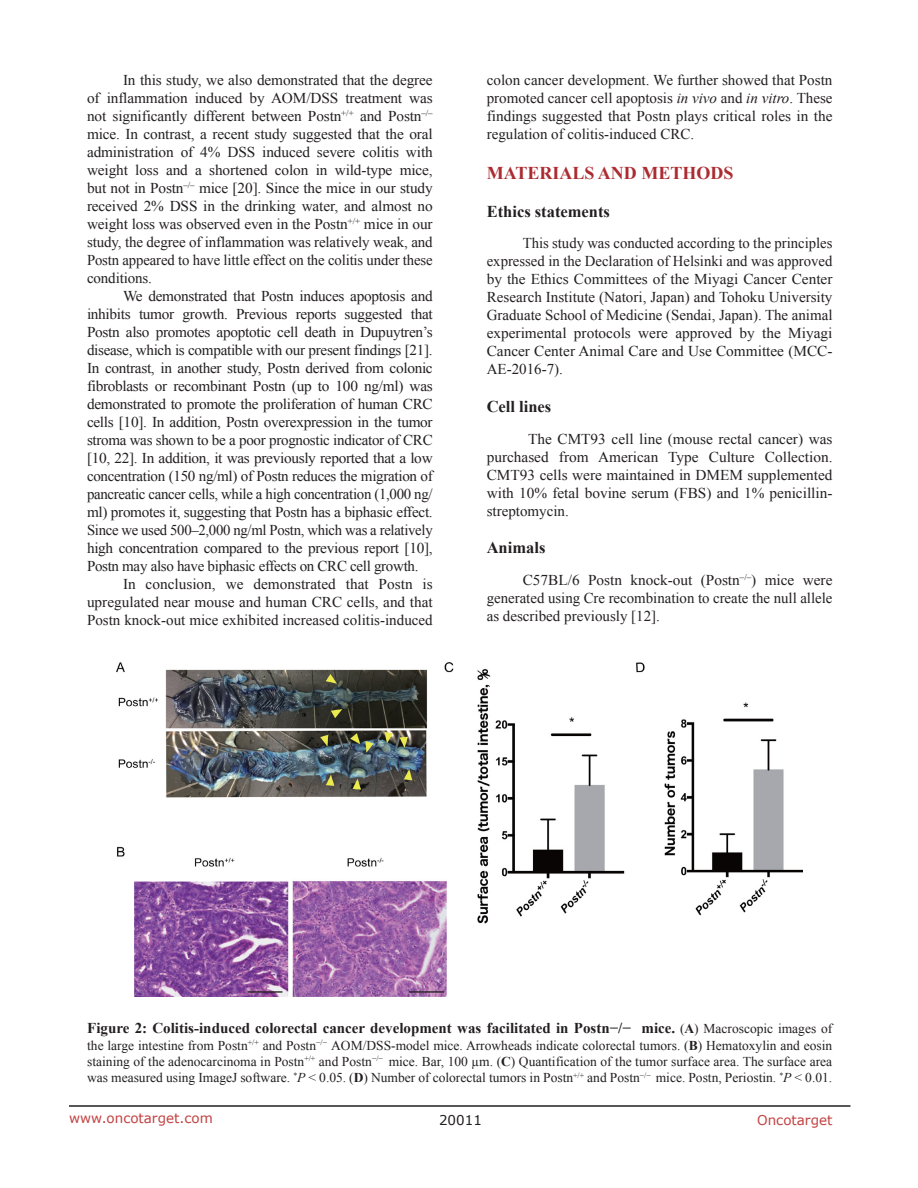
<style>
.page{position:relative;width:918px;height:1188px;background:#fff}
.page>*{position:absolute;margin:0;border:0;box-sizing:border-box;transform-origin:0 0}
.Heading{font:700 18px "Times New Roman";color:#ac2b31}
.SubHeading{font:700 16.5px "Times New Roman";color:#231f20}
.sub_heading_1{font:700 16.5px "Times New Roman";color:#231f20}
.BodyText{font:15px/18px "Times New Roman";color:#231f20;text-align:justify}
.Figuretrx{font:700 15px "Times New Roman";color:#231f20}
.Figuretrx-2{font:13.5px/16.2px "Times New Roman";color:#231f20;text-align:justify}
.t1{font:13.5px "Verdana";color:#c24141}
.t2{font:13.5px "Verdana";color:#231f20}
.s1{font-style:italic}
.s2{font-weight:400;font-size:13.5px}
.s3{font-size:13.5px}
.s4{font-weight:700}
</style>
<div class="page">
<hr style="left:69px;top:1105px;width:781px;height:2px;background:#231f20">
<img style="left:117px;top:662px;width:686px;height:334px">
<p class="BodyText" style="left:87px;top:71px;width:347px;text-indent:36px">In this study, we also demonstrated that the degree of inflammation induced by AOM/DSS treatment was not significantly different between Postn<sup>+/+</sup> and Postn<sup>–/– </sup>mice. In contrast, a recent study suggested that the oral administration of 4% DSS induced severe colitis with weight loss and a shortened colon in wild-type mice, but not in Postn<sup>–/–</sup> mice [20]. Since the mice in our study received 2% DSS in the drinking water, and almost no weight loss was observed even in the Postn<sup>+/+</sup> mice in our study, the degree of inflammation was relatively weak, and Postn appeared to have little effect on the colitis under these conditions.</p>
<p class="BodyText" style="left:87px;top:287px;width:347px;text-indent:36px">We demonstrated that Postn induces apoptosis and inhibits tumor growth. Previous reports suggested that Postn also promotes apoptotic cell death in Dupuytren’s disease, which is compatible with our present findings [21].<br>In contrast, in another study, Postn derived from colonic fibroblasts or recombinant Postn (up to 100 ng/ml) was demonstrated to promote the proliferation of human CRC cells [10]. In addition, Postn overexpression in the tumor stroma was shown to be a poor prognostic indicator of CRC [10, 22]. In addition, it was previously reported that a low concentration (150 ng/ml) of Postn reduces the migration of pancreatic cancer cells, while a high concentration (1,000 ng/ ml) promotes it, suggesting that Postn has a biphasic effect.<br>Since we used 500–2,000 ng/ml Postn, which was a relatively high concentration compared to the previous report [10], Postn may also have biphasic effects on CRC cell growth.</p>
<p class="BodyText" style="left:87px;top:575px;width:347px;text-indent:36px">In conclusion, we demonstrated that Postn is upregulated near mouse and human CRC cells, and that Postn knock-out mice exhibited increased colitis-induced</p>
<p class="BodyText" style="left:487px;top:71px;width:347px">colon cancer development. We further showed that Postn promoted cancer cell apoptosis <span class="s1">in vivo</span> and <span class="s1">in vitro</span>. These findings suggested that Postn plays critical roles in the regulation of colitis-induced CRC.</p>
<p class="Heading" style="left:487px;top:161px;width:248px">MATERIALS AND METHODS</p>
<p class="SubHeading" style="left:487px;top:200px;width:125px">Ethics statements</p>
<p class="BodyText" style="left:487px;top:234px;width:347px;text-indent:36px">This study was conducted according to the principles expressed in the Declaration of Helsinki and was approved by the Ethics Committees of the Miyagi Cancer Center Research Institute (Natori, Japan) and Tohoku University Graduate School of Medicine (Sendai, Japan). The animal experimental protocols were approved by the Miyagi Cancer Center Animal Care and Use Committee (MCC-AE-2016-7).</p>
<p class="sub_heading_1" style="left:487px;top:395px;width:66px">Cell lines</p>
<p class="BodyText" style="left:487px;top:429px;width:347px;text-indent:41px">The CMT93 cell line (mouse rectal cancer) was purchased from American Type Culture Collection.<br>CMT93 cells were maintained in DMEM supplemented with 10% fetal bovine serum (FBS) and 1% penicillin&shy;streptomycin.</p>
<p class="sub_heading_1" style="left:487px;top:536px;width:60px">Animals</p>
<p class="BodyText" style="left:487px;top:571px;width:347px;text-indent:36px">C57BL/6 Postn knock-out (Postn<sup>–/–</sup>) mice were generated using Cre recombination to create the null allele as described previously [12].</p>
<p class="Figuretrx" style="left:87px;top:1018px;width:747px">Figure 2: Colitis-induced colorectal cancer development was facilitated in Postn−/− mice. <span class="s2">(</span><span class="s3">A</span><span class="s2">) Macroscopic images of</span></p>
<p class="Figuretrx-2" style="left:87px;top:1037px;width:747px">the large intestine from Postn<sup>+/+</sup> and Postn<sup>−/−</sup> AOM/DSS-model mice. Arrowheads indicate colorectal tumors. (<span class="s4">B</span>) Hematoxylin and eosin staining of the adenocarcinoma in Postn<sup>+/+</sup> and Postn<sup>−/−</sup> mice. Bar, 100 µm. (<span class="s4">C</span>) Quantification of the tumor surface area. The surface area was measured using ImageJ software. <sup>*</sup><span class="s1">P</span> &lt; 0.05. (<span class="s4">D</span>) Number of colorectal tumors in Postn<sup>+/+</sup> and Postn<sup>−/−</sup> mice. Postn, Periostin. <sup>*</sup><span class="s1">P</span> &lt; 0.01.</p>
<p class="t1" style="left:69px;top:1109px;width:145px">www.oncotarget.com</p>
<p class="t2" style="left:439px;top:1111px;width:44px">20011</p>
<p class="t1" style="left:757px;top:1111px;width:77px">Oncotarget</p>
</div>
